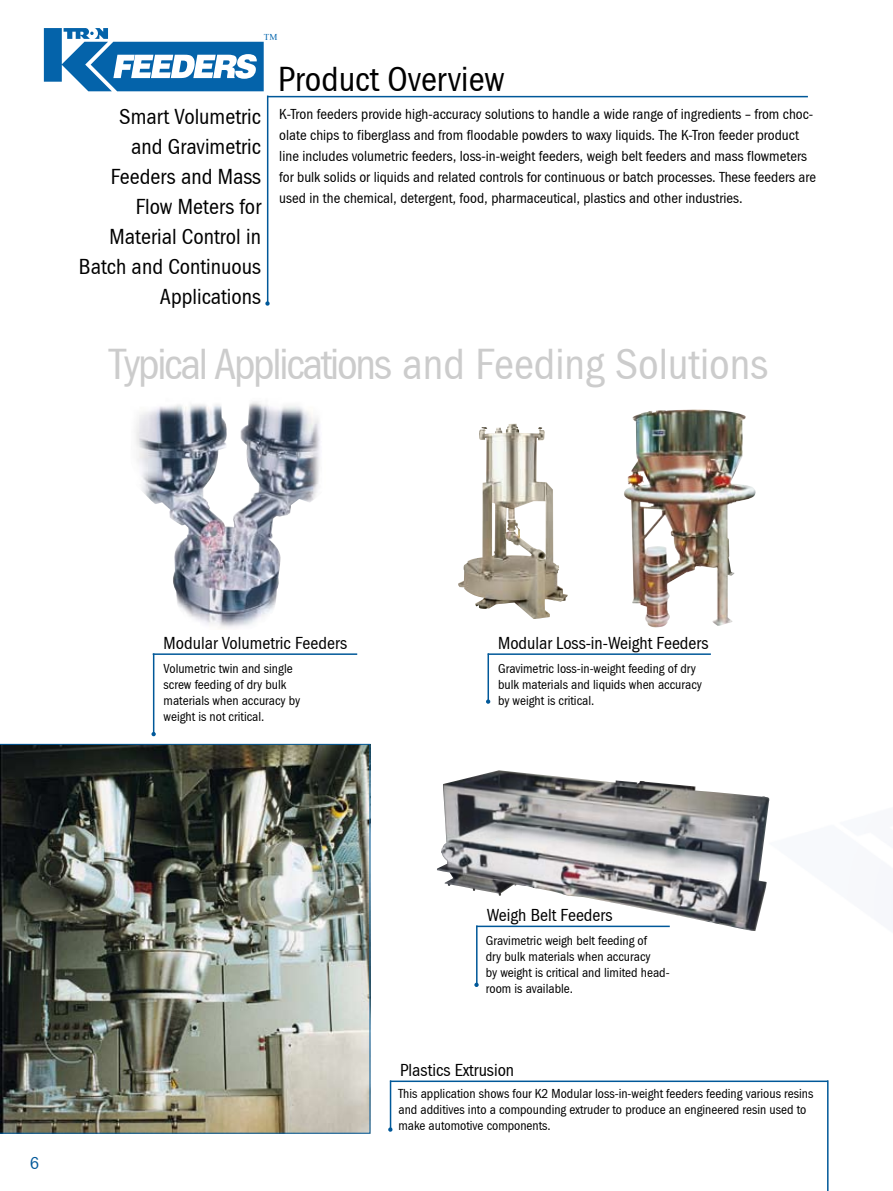
<style>
.page{position:relative;width:893px;height:1191px;background:#fff}
.page>*{position:absolute;margin:0;border:0;box-sizing:border-box;transform-origin:0 0}
.t1{font:45px "Franklin Gothic Cond";letter-spacing:-.05em;color:#ccc}
.t2{font:36px "Franklin Gothic Cond";color:#000}
.t3{font:22.5px/30px "Franklin Gothic Cond";color:#000;text-align:right}
.t4{font:18px "Franklin Gothic Cond";color:#000}
.t5{font:18px "Franklin Gothic Cond";color:#005899}
.t6{font:15px/21px "Franklin Gothic Cond";color:#000}
.t7{font:13.5px/16.2px "Franklin Gothic Cond";color:#000}
.t8{font:9px "Times New Roman";color:#0064ad}
</style>
<div class="page">
<svg style="left:44px;top:28px;width:220px;height:63px"></svg>
<hr style="left:390px;top:1080px;width:1px;height:48px;background:#005899">
<img style="left:135px;top:401px;width:185px;height:227px">
<svg style="left:388px;top:1127px;width:4px;height:4px"></svg>
<hr style="left:827px;top:1080px;width:2px;height:111px;background:#005899">
<hr style="left:390px;top:1080px;width:438px;height:2px;background:#005899">
<hr style="left:267px;top:96px;width:541px;height:1px;background:#005899">
<hr style="left:267px;top:96px;width:1px;height:208px;background:#005899">
<svg style="left:265px;top:301px;width:5px;height:5px"></svg>
<hr style="left:153px;top:653px;width:1px;height:81px;background:#005899">
<hr style="left:153px;top:653px;width:204px;height:2px;background:#005899">
<svg style="left:152px;top:732px;width:4px;height:4px"></svg>
<hr style="left:488px;top:653px;width:1px;height:49px;background:#005899">
<svg style="left:486px;top:699px;width:4px;height:5px"></svg>
<hr style="left:476px;top:925px;width:2px;height:60px;background:#005899">
<svg style="left:474px;top:982px;width:5px;height:5px"></svg>
<img style="left:458px;top:424px;width:110px;height:194px">
<img style="left:437px;top:770px;width:333px;height:161px">
<img style="left:0;top:744px;width:370px;height:389px">
<hr style="left:488px;top:653px;width:223px;height:2px;background:#005899">
<img style="left:624px;top:409px;width:132px;height:218px">
<p class="t8" style="left:264px;top:30px;width:15px">TM</p>
<h3 class="t3" style="left:79px;top:102px;width:184px">Smart Volumetric<br>and Gravimetric<br>Feeders and Mass<br>Flow Meters for<br>Material Control in<br>Batch and Continuous<br>Applications</h3>
<h2 class="t2" style="left:278px;top:59px;width:228px">Product Overview</h2>
<p class="t6" style="left:279px;top:104px;width:538px">K-Tron feeders provide high-accuracy solutions to handle a wide range of ingredients – from choc&shy;olate chips to fiberglass and from floodable powders to waxy liquids. The K-Tron feeder product line includes volumetric feeders, loss-in-weight feeders, weigh belt feeders and mass flowmeters for bulk solids or liquids and related controls for continuous or batch processes. These feeders are used in the chemical, detergent, food, pharmaceutical, plastics and other industries.</p>
<h1 class="t1" style="left:110px;top:339px;width:660px">Typical Applications and Feeding Solutions</h1>
<h3 class="t5" style="left:30px;top:1152px;width:11px">6</h3>
<h3 class="t4" style="left:164px;top:632px;width:185px">Modular Volumetric Feeders</h3>
<h3 class="t4" style="left:498px;top:632px;width:212px">Modular Loss-in-Weight Feeders</h3>
<p class="t7" style="left:498px;top:660px;width:205px">Gravimetric loss-in-weight feeding of dry bulk materials and liquids when accuracy by weight is critical.</p>
<p class="t7" style="left:164px;top:660px;width:138px">Volumetric twin and single screw feeding of dry bulk materials when accuracy by weight is not critical.</p>
<h3 class="t4" style="left:487px;top:904px;width:127px">Weigh Belt Feeders</h3>
<p class="t7" style="left:486px;top:932px;width:185px">Gravimetric weigh belt feeding of<br>dry bulk materials when accuracy<br>by weight is critical and limited head&shy;room is available.</p>
<h3 class="t4" style="left:400px;top:1059px;width:116px">Plastics Extrusion</h3>
<p class="t7" style="left:398px;top:1085px;width:416px">This application shows four K2 Modular loss-in-weight feeders feeding various resins and additives into a compounding extruder to produce an engineered resin used to make automotive components.</p>
</div>
